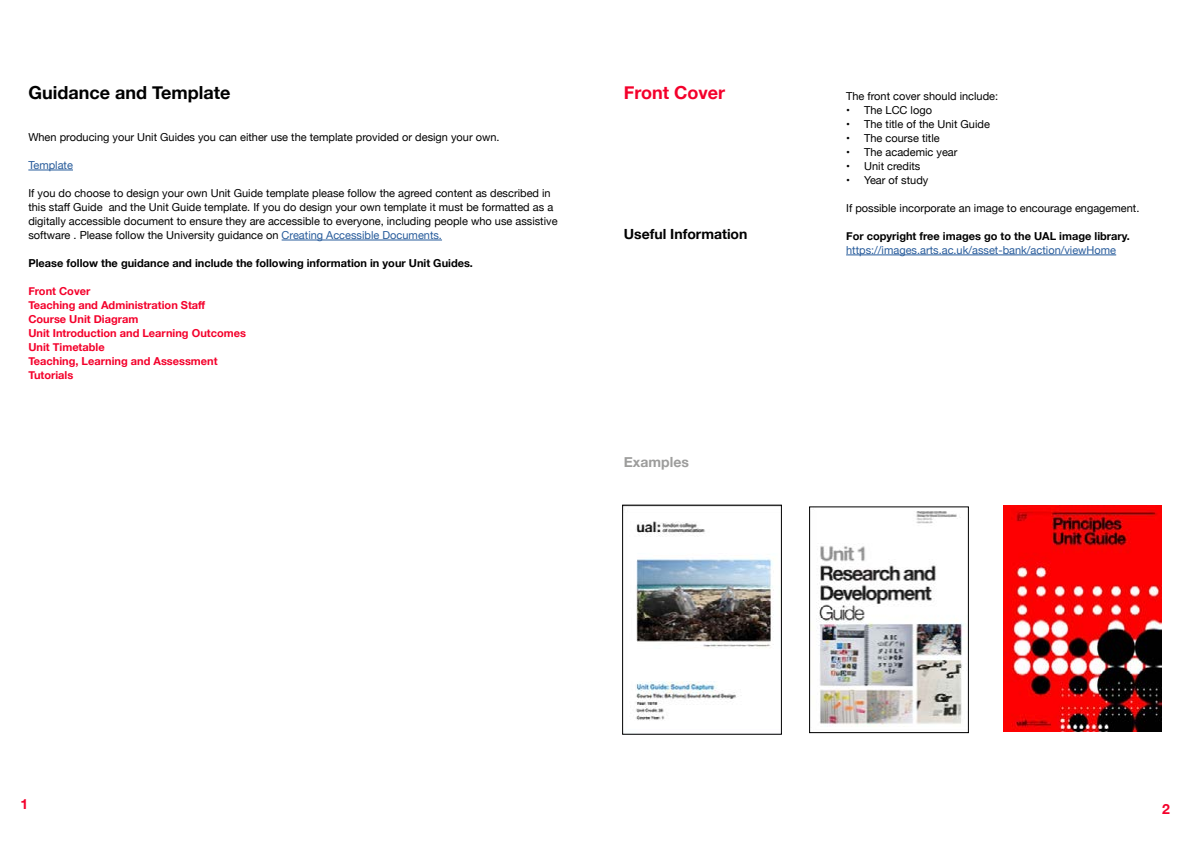
<style>
.page{position:relative;width:1191px;height:842px;background:#fff}
.page>*{position:absolute;margin:0;border:0;box-sizing:border-box;transform-origin:0 0}
.t1{font:700 18px "Helvetica Neue";color:#000}
.t2{font:700 18px "Helvetica Neue";color:#f4002b}
.t3{font:700 14px "Helvetica Neue";color:#000}
.t4{font:700 14px "Helvetica Neue";color:#9d9d9c}
.t5{font:700 14px "Helvetica Neue";color:#f4002b}
.t6{font:11px/14px "Helvetica Neue";color:#000}
.t7{font:700 11px/14px "Helvetica Neue";color:#f4002b}
.t8{font:700 11px "Helvetica Neue";color:#000}
.t9{font:11px "Helvetica Neue";color:#275b9b}
.s1{color:#275b9b}
</style>
<div class="page">
<hr style="left:28px;top:170px;width:45px;height:1px;background:#275b9b">
<hr style="left:282px;top:240px;width:160px;height:1px;background:#275b9b">
<img style="left:816px;top:511px;width:148px;height:216px">
<div style="left:809px;top:506px;width:160px;height:227px;border:1px solid #000"></div>
<img style="left:1003px;top:506px;width:158px;height:225px">
<img style="left:624px;top:509px;width:150px;height:212px">
<div style="left:622px;top:505px;width:160px;height:230px;border:1px solid #000"></div>
<hr style="left:846px;top:255px;width:270px;height:1px;background:#275b9b">
<h1 class="t1" style="left:28px;top:79px;width:203px">Guidance and Template</h1>
<p class="t6" style="left:28px;top:131px;width:473px">When producing your Unit Guides you can either use the template provided or design your own.</p>
<p class="t9" style="left:28px;top:157px;width:46px">Template</p>
<p class="t6" style="left:28px;top:187px;width:531px">If you do choose to design your own Unit Guide template please follow the agreed content as described in this staff Guide and the Unit Guide template. If you do design your own template it must be formatted as a digitally accessible document to ensure they are accessible to everyone, including people who use assistive software . Please follow the University guidance on <span class="s1">Creating Accessible Documents.</span></p>
<p class="t8" style="left:28px;top:254px;width:446px">Please follow the guidance and include the following information in your Unit Guides.</p>
<p class="t7" style="left:28px;top:284px;width:219px">Front Cover<br>Teaching and Administration Staff<br>Course Unit Diagram<br>Unit Introduction and Learning Outcomes<br>Unit Timetable<br>Teaching, Learning and Assessment<br>Tutorials</p>
<h1 class="t2" style="left:624px;top:78px;width:103px">Front Cover</h1>
<p class="t6" style="left:846px;top:89px;width:153px">The front cover should include:</p>
<p class="t6" style="left:846px;top:103px;width:87px">• The LCC logo</p>
<p class="t6" style="left:846px;top:117px;width:145px">• The title of the Unit Guide</p>
<p class="t6" style="left:846px;top:131px;width:95px">• The course title</p>
<p class="t6" style="left:846px;top:145px;width:113px">• The academic year</p>
<p class="t6" style="left:846px;top:160px;width:76px">• Unit credits</p>
<p class="t6" style="left:846px;top:174px;width:84px">• Year of study</p>
<p class="t6" style="left:846px;top:201px;width:295px">If possible incorporate an image to encourage engagement.</p>
<p class="t8" style="left:846px;top:227px;width:285px">For copyright free images go to the UAL image library.</p>
<p class="t9" style="left:846px;top:242px;width:271px">https://images.arts.ac.uk/asset-bank/action/viewHome</p>
<p class="t3" style="left:624px;top:223px;width:125px">Useful Information</p>
<p class="t4" style="left:624px;top:451px;width:67px">Examples</p>
<p class="t5" style="left:20px;top:793px;width:9px">1</p>
<p class="t5" style="left:1162px;top:798px;width:9px">2</p>
</div>
